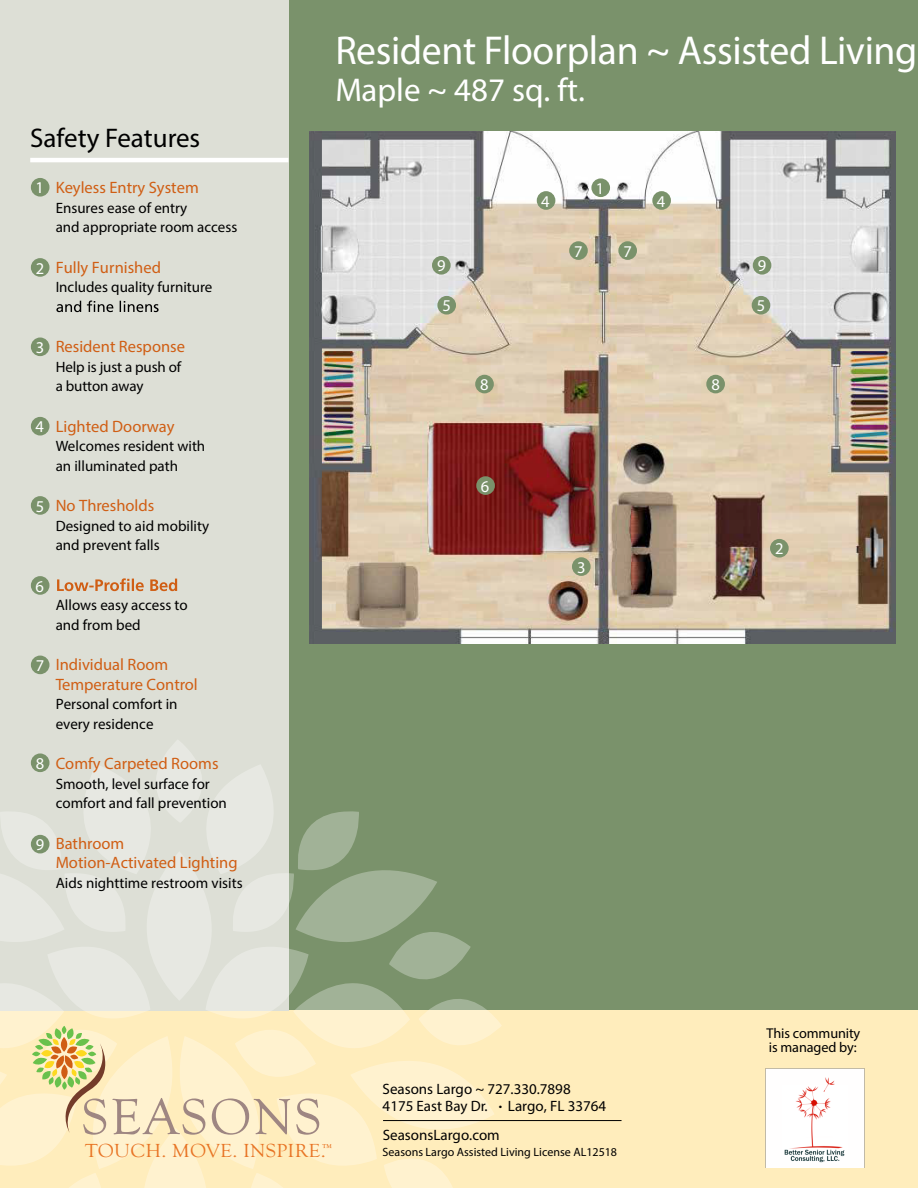
<style>
.page{position:relative;width:918px;height:1188px;background:#fff}
.page>*{position:absolute;margin:0;border:0;box-sizing:border-box;transform-origin:0 0}
.t1{font:52.2px "Goudy Old Style T";letter-spacing:.04em;color:#9e8682}
.t2{font:italic 600 40.5px "Adobe Garamond";letter-spacing:-.01em;color:#fff}
.t3{font:600 33px "Adobe Garamond";color:#fff}
.t4{font:italic 600 27px "Adobe Garamond";color:#000}
.t5{font:19.5px "Goudy Old Style T";letter-spacing:.015em;color:#e87424;scale:1.06 1}
.t6{font:700 16.5px/19.5px "Frutiger LT Std";color:#d05e14}
.t7{font:700 16.5px "Frutiger LT Std";color:#fff}
.t8{font:15px/19.5px "Frutiger LT Std";color:#000}
.t9{font:300 15px/16.5px "Frutiger LT Std";color:#000}
.t10{font:14.25px/14.2px "Frutiger LT Std";letter-spacing:-.01em;color:#000}
.t11{font:300 12px "Frutiger LT Std";color:#000}
.t12{font:700 6px "Goudy Old Style T";color:#e87424}
.s1{font-weight:700}
.s2{font-size:12px}
</style>
<div class="page">
<div style="left:0;top:0;width:918px;height:1010px;background:#7a926b"></div>
<img style="left:310px;top:132px;width:585px;height:511px">
<div style="left:0;top:1010px;width:918px;height:178px;background:#ffedbc"></div>
<div style="left:0;top:0;width:288px;height:1011px;background:#dddfd6"></div>
<hr style="left:383px;top:1120px;width:239px;height:1px;background:#000">
<svg style="left:0;top:739px;width:502px;height:449px"></svg>
<svg style="left:56px;top:301px;width:103px;height:11px"></svg>
<svg style="left:57px;top:578px;width:120px;height:13px"></svg>
<hr style="left:30px;top:158px;width:258px;height:4px;background:#fff">
<div style="left:31px;top:178px;width:19px;height:19px;background:#7a926b;border-radius:50%"></div>
<div style="left:31px;top:258px;width:19px;height:19px;background:#7a926b;border-radius:50%"></div>
<div style="left:770px;top:539px;width:19px;height:19px;background:#7a926b;border-radius:50%"></div>
<div style="left:31px;top:337px;width:19px;height:19px;background:#7a926b;border-radius:50%"></div>
<div style="left:572px;top:557px;width:19px;height:19px;background:#7a926b;border-radius:50%"></div>
<div style="left:31px;top:417px;width:19px;height:19px;background:#7a926b;border-radius:50%"></div>
<div style="left:652px;top:191px;width:19px;height:19px;background:#7a926b;border-radius:50%"></div>
<div style="left:537px;top:191px;width:18px;height:19px;background:#7a926b;border-radius:50%"></div>
<div style="left:31px;top:496px;width:19px;height:19px;background:#7a926b;border-radius:50%"></div>
<div style="left:437px;top:296px;width:19px;height:19px;background:#7a926b;border-radius:50%"></div>
<div style="left:752px;top:296px;width:18px;height:19px;background:#7a926b;border-radius:50%"></div>
<div style="left:31px;top:576px;width:19px;height:19px;background:#7a926b;border-radius:50%"></div>
<div style="left:476px;top:476px;width:19px;height:19px;background:#7a926b;border-radius:50%"></div>
<div style="left:31px;top:656px;width:19px;height:18px;background:#7a926b;border-radius:50%"></div>
<div style="left:618px;top:241px;width:19px;height:19px;background:#7a926b;border-radius:50%"></div>
<div style="left:569px;top:241px;width:19px;height:19px;background:#7a926b;border-radius:50%"></div>
<div style="left:31px;top:753px;width:19px;height:19px;background:#7a926b;border-radius:50%"></div>
<div style="left:475px;top:375px;width:19px;height:18px;background:#7a926b;border-radius:50%"></div>
<div style="left:706px;top:375px;width:19px;height:18px;background:#7a926b;border-radius:50%"></div>
<div style="left:31px;top:835px;width:19px;height:18px;background:#7a926b;border-radius:50%"></div>
<div style="left:753px;top:256px;width:18px;height:19px;background:#7a926b;border-radius:50%"></div>
<div style="left:432px;top:256px;width:19px;height:19px;background:#7a926b;border-radius:50%"></div>
<div style="left:591px;top:178px;width:19px;height:19px;background:#7a926b;border-radius:50%"></div>
<img style="left:766px;top:1068px;width:99px;height:99px">
<h3 class="t4" style="left:30px;top:121px;width:172px">Safety Features</h3>
<p class="t6" style="left:56px;top:178px;width:145px">Keyless Entry System</p>
<p class="t8" style="left:56px;top:198px;width:183px">Ensures ease of entry<br>and appropriate room access</p>
<p class="t6" style="left:56px;top:257px;width:107px">Fully Furnished</p>
<p class="t8" style="left:56px;top:277px;width:158px">Includes quality furniture</p>
<p class="t7" style="left:35px;top:178px;width:10px">1</p>
<p class="t7" style="left:36px;top:258px;width:10px">2</p>
<p class="t7" style="left:36px;top:337px;width:10px">3</p>
<p class="t7" style="left:35px;top:417px;width:10px">4</p>
<p class="t7" style="left:36px;top:496px;width:10px">5</p>
<p class="t7" style="left:35px;top:576px;width:10px">6</p>
<p class="t7" style="left:36px;top:655px;width:10px">7</p>
<p class="t7" style="left:36px;top:753px;width:10px">8</p>
<p class="t7" style="left:36px;top:835px;width:10px">9</p>
<p class="t6" style="left:56px;top:337px;width:131px">Resident Response</p>
<p class="t8" style="left:56px;top:357px;width:127px">Help is just a push of a button away</p>
<p class="t6" style="left:56px;top:416px;width:120px">Lighted Doorway</p>
<p class="t8" style="left:56px;top:436px;width:151px">Welcomes resident with an illuminated path</p>
<p class="t6" style="left:56px;top:496px;width:100px">No Thresholds</p>
<p class="t8" style="left:56px;top:516px;width:155px">Designed to aid mobility and prevent falls</p>
<p class="t8" style="left:56px;top:595px;width:134px">Allows easy access to and from bed</p>
<p class="t6" style="left:56px;top:655px;width:144px">Individual Room<br>Temperature Control</p>
<p class="t8" style="left:56px;top:694px;width:123px">Personal comfort in every residence</p>
<p class="t6" style="left:56px;top:754px;width:164px">Comfy Carpeted Rooms</p>
<p class="t8" style="left:56px;top:774px;width:173px">Smooth, level surface for comfort and fall prevention</p>
<p class="t6" style="left:56px;top:833px;width:183px">Bathroom<br>Motion-Activated Lighting</p>
<p class="t8" style="left:56px;top:873px;width:188px">Aids nighttime restroom visits</p>
<h2 class="t2" style="left:335px;top:25px;width:584px">Resident Floorplan ~ Assisted Living</h2>
<h3 class="t3" style="left:335px;top:70px;width:251px">Maple ~ 487 sq. ft.</h3>
<p class="t7" style="left:596px;top:178px;width:10px">1</p>
<p class="t7" style="left:541px;top:191px;width:10px">4</p>
<p class="t7" style="left:657px;top:191px;width:10px">4</p>
<p class="t7" style="left:574px;top:241px;width:10px">7</p>
<p class="t7" style="left:623px;top:241px;width:10px">7</p>
<p class="t7" style="left:437px;top:256px;width:10px">9</p>
<p class="t7" style="left:758px;top:256px;width:10px">9</p>
<p class="t7" style="left:442px;top:296px;width:10px">5</p>
<p class="t7" style="left:757px;top:296px;width:10px">5</p>
<p class="t7" style="left:480px;top:375px;width:10px">8</p>
<p class="t7" style="left:711px;top:375px;width:10px">8</p>
<p class="t7" style="left:481px;top:476px;width:10px">6</p>
<p class="t7" style="left:577px;top:557px;width:10px">3</p>
<p class="t7" style="left:775px;top:539px;width:10px">2</p>
<p class="t10" style="left:767px;top:1025px;width:95px">This community is managed by:</p>
<h1 class="t1" style="left:82px;top:1088px;width:241px">SEASONS</h1>
<h3 class="t5" style="left:85px;top:1140px;width:229px">TOUCH. MOVE. INSPIRE.</h3>
<p class="t12" style="left:323px;top:1142px;width:11px">TM</p>
<p class="t9" style="left:383px;top:1081px;width:225px"><span class="s1">Seasons Largo ~ 727.330.7898<br></span>4175 East Bay Dr. <span class="s2">•</span> Largo, FL 33764</p>
<p class="t9" style="left:383px;top:1127px;width:118px">SeasonsLargo.com</p>
<p class="t11" style="left:383px;top:1144px;width:236px">Seasons Largo Assisted Living License AL12518</p>
</div>
